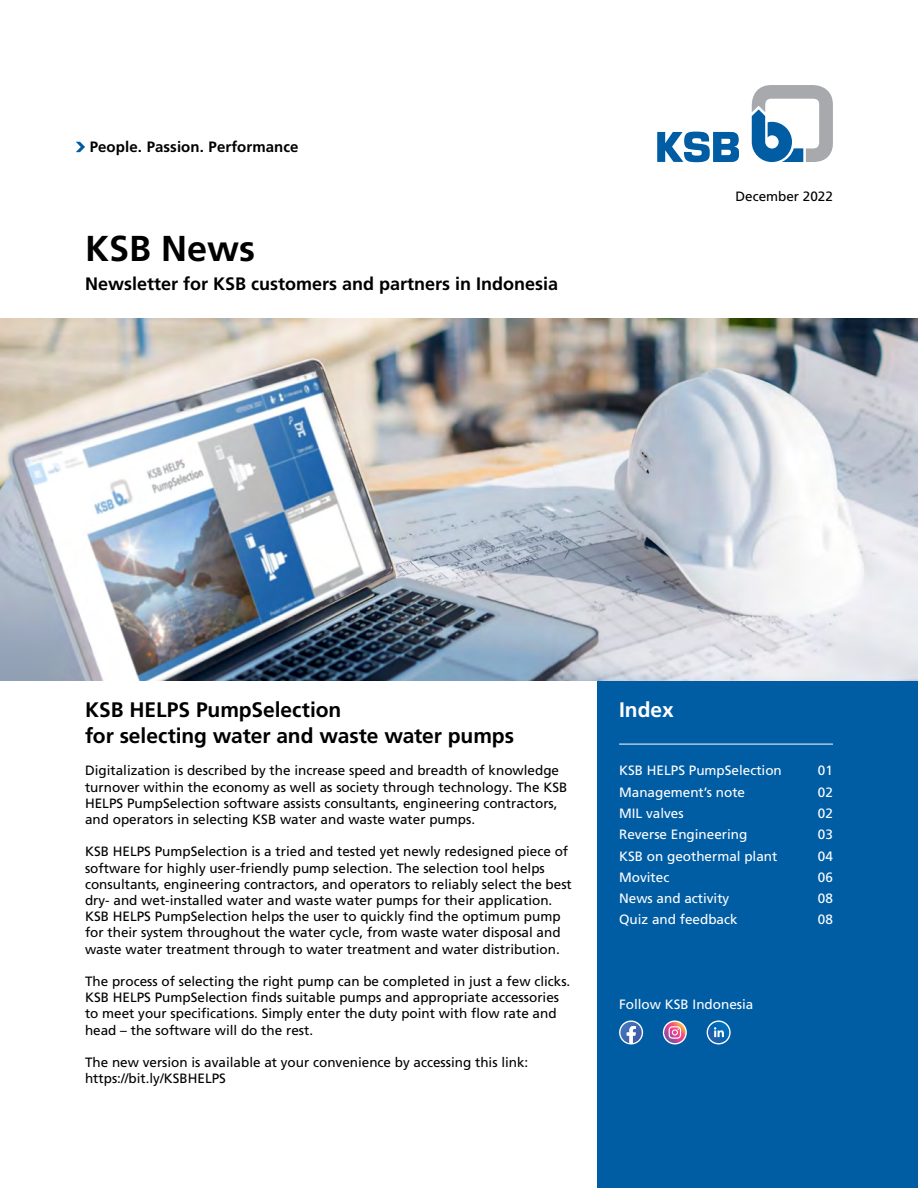
<style>
.page{position:relative;width:918px;height:1188px;background:#fff}
.page>*{position:absolute;margin:0;border:0;box-sizing:border-box;transform-origin:0 0}
.t1{font:700 36px "Frutigerfor KSB";color:#000}
.t2{font:700 21px/25.2px "Frutigerfor KSB";letter-spacing:-.005em;color:#000}
.t3{font:700 21px "Frutigerfor KSB";color:#fff}
.t4{font:700 18px "Frutigerfor KSB";color:#000}
.t5{font:700 15px "Frutigerfor KSB";letter-spacing:.005em;color:#000}
.t6{font:13.5px/16.2px "Frutigerfor KSB";color:#000}
.t7{font:13.5px/21.3px "Frutigerfor KSB";color:#fff}
</style>
<div class="page">
<div style="left:598px;top:680px;width:320px;height:508px;background:#005da4"></div>
<img style="left:0;top:319px;width:918px;height:361px">
<hr style="left:619px;top:744px;width:214px;height:1px;background:#fff">
<svg style="left:619px;top:1020px;width:24px;height:24px"></svg>
<svg style="left:620px;top:1022px;width:22px;height:21px"></svg>
<svg style="left:663px;top:1020px;width:24px;height:24px"></svg>
<svg style="left:664px;top:1022px;width:21px;height:21px"></svg>
<svg style="left:669px;top:1026px;width:12px;height:13px"></svg>
<svg style="left:707px;top:1020px;width:24px;height:24px"></svg>
<svg style="left:708px;top:1022px;width:21px;height:21px"></svg>
<svg style="left:714px;top:1027px;width:10px;height:10px"></svg>
<svg style="left:76px;top:142px;width:9px;height:10px"></svg>
<svg style="left:751px;top:85px;width:82px;height:77px"></svg>
<svg style="left:657px;top:131px;width:82px;height:31px"></svg>
<p class="t5" style="left:90px;top:138px;width:210px">People. Passion. Performance</p>
<h1 class="t1" style="left:85px;top:227px;width:172px">KSB News</h1>
<h3 class="t4" style="left:85px;top:273px;width:475px">Newsletter for KSB customers and partners in Indonesia</h3>
<p class="t6" style="left:735px;top:189px;width:99px">December 2022</p>
<h2 class="t2" style="left:85px;top:697px;width:431px">KSB HELPS PumpSelection<br>for selecting water and waste water pumps</h2>
<p class="t6" style="left:85px;top:763px;width:484px">Digitalization is described by the increase speed and breadth of knowledge turnover within the economy as well as society through technology. The KSB HELPS PumpSelection software assists consultants, engineering contractors, and operators in selecting KSB water and waste water pumps.</p>
<p class="t6" style="left:85px;top:844px;width:488px">KSB HELPS PumpSelection is a tried and tested yet newly redesigned piece of software for highly user-friendly pump selection. The selection tool helps consultants, engineering contractors, and operators to reliably select the best dry- and wet-installed water and waste water pumps for their application.<br>KSB HELPS PumpSelection helps the user to quickly find the optimum pump for their system throughout the water cycle, from waste water disposal and waste water treatment through to water treatment and water distribution.</p>
<p class="t6" style="left:85px;top:973px;width:487px">The process of selecting the right pump can be completed in just a few clicks.<br>KSB HELPS PumpSelection finds suitable pumps and appropriate accessories to meet your specifications. Simply enter the duty point with flow rate and head – the software will do the rest.</p>
<p class="t6" style="left:85px;top:1054px;width:445px">The new version is available at your convenience by accessing this link: https://bit.ly/KSBHELPS</p>
<h2 class="t3" style="left:619px;top:698px;width:56px">Index</h2>
<p class="t7" style="left:619px;top:760px;width:164px">KSB HELPS PumpSelection<br>Management’s note<br>MIL valves<br>Reverse Engineering<br>KSB on geothermal plant<br>Movitec<br>News and activity<br>Quiz and feedback</p>
<p class="t7" style="left:818px;top:760px;width:17px">01</p>
<p class="t7" style="left:818px;top:781px;width:17px">02</p>
<p class="t7" style="left:818px;top:803px;width:17px">02</p>
<p class="t7" style="left:818px;top:824px;width:17px">03</p>
<p class="t7" style="left:818px;top:845px;width:17px">04</p>
<p class="t7" style="left:818px;top:866px;width:17px">06</p>
<p class="t7" style="left:818px;top:888px;width:17px">08</p>
<p class="t7" style="left:818px;top:909px;width:17px">08</p>
<p class="t7" style="left:619px;top:994px;width:136px">Follow KSB Indonesia</p>
</div>
